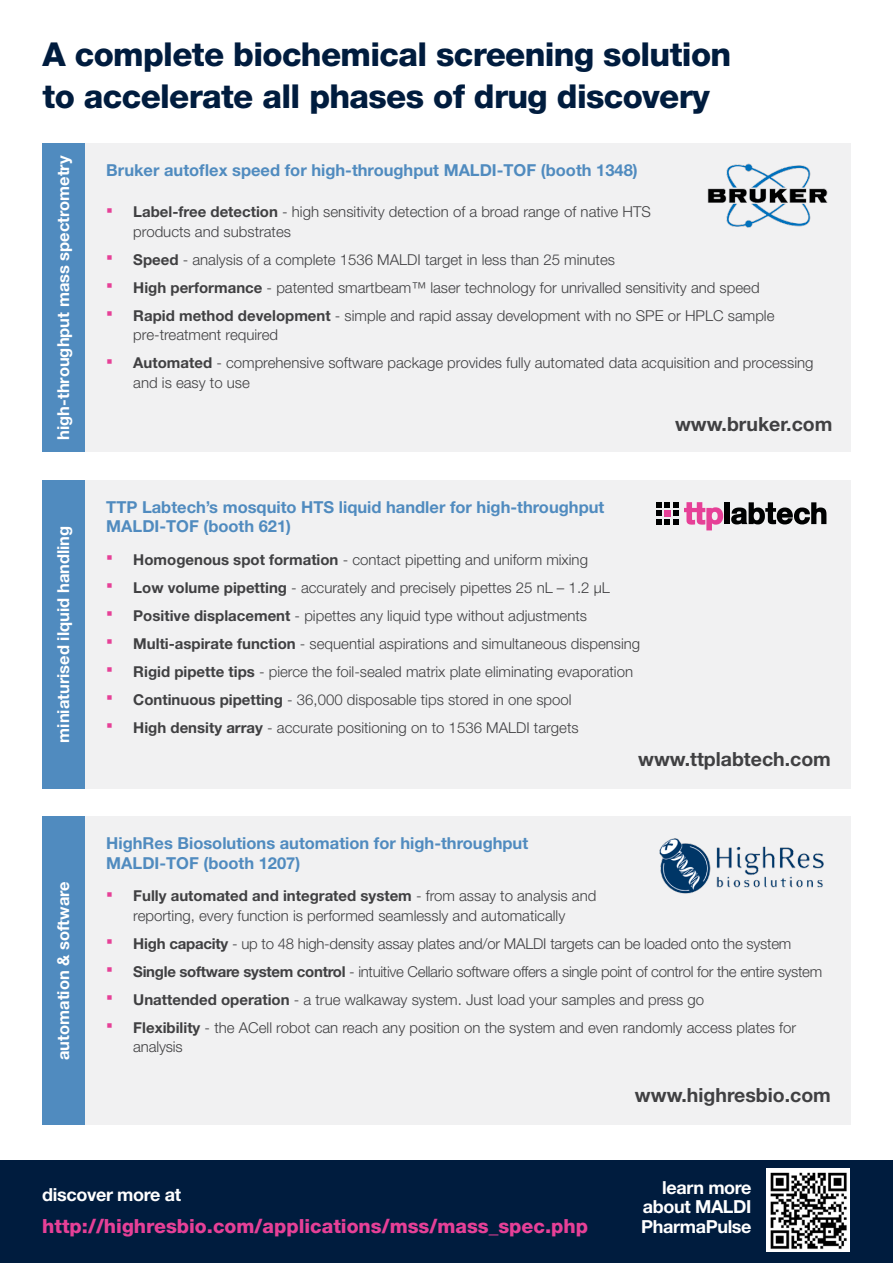
<style>
.page{position:relative;width:893px;height:1263px;background:#fff}
.page>*{position:absolute;margin:0;border:0;box-sizing:border-box;transform-origin:0 0}
.t1{font:800 33px/42px "Helvetica Neue LT Std";letter-spacing:-.02em;color:#001c3e}
.t2{font:800 19.5px "Helvetica Neue LT Std";color:#e64097}
.t3{font:700 19.5px "Helvetica Neue LT Std";color:#404042}
.t4{font:700 18px/19.5px "Helvetica Neue LT Std";letter-spacing:-.02em;color:#fff;text-align:justify}
.t5{font:700 16.5px/19.5px "Helvetica Neue LT Std";color:#508bbf}
.t6{font:700 16.5px "Helvetica Neue LT Std";color:#fff}
.t7{font:300 15px/28px "Helvetica Neue LT Std";color:#404042}
.s1{font-weight:700}
</style>
<div class="page">
<div style="left:85px;top:143px;width:765px;height:309px;background:#f1f1f2"></div>
<div style="left:85px;top:480px;width:765px;height:309px;background:#f1f1f2"></div>
<div style="left:85px;top:816px;width:765px;height:309px;background:#f1f1f2"></div>
<div style="left:43px;top:143px;width:42px;height:309px;background:#508bbf"></div>
<div style="left:43px;top:480px;width:42px;height:309px;background:#508bbf"></div>
<div style="left:43px;top:816px;width:42px;height:309px;background:#508bbf"></div>
<svg style="left:684px;top:502px;width:39px;height:28px"></svg>
<div style="left:724px;top:502px;width:6px;height:22px;background:#000101"></div>
<svg style="left:731px;top:502px;width:95px;height:22px"></svg>
<svg style="left:656px;top:502px;width:22px;height:22px"></svg>
<img style="left:707px;top:163px;width:121px;height:65px">
<img style="left:659px;top:838px;width:165px;height:56px">
<div style="left:0;top:1160px;width:893px;height:103px;background:#001c3e"></div>
<img style="left:767px;top:1168px;width:83px;height:84px">
<h1 class="t1" style="left:43px;top:33px;width:690px">A complete biochemical screening solution to accelerate all phases of drug discovery</h1>
<p class="t6" style="left:53px;top:440px;width:286px;rotate:-90deg">high-throughput mass spectrometry</p>
<p class="t6" style="left:53px;top:742px;width:218px;rotate:-90deg">miniaturised ilquid handling</p>
<p class="t6" style="left:53px;top:1060px;width:180px;rotate:-90deg">automation &amp; software</p>
<p class="t5" style="left:106px;top:160px;width:533px">Bruker autoflex speed for high-throughput MALDI-TOF (booth 1348)</p>
<p class="t7" style="left:133px;top:202px;width:519px;line-height:19.5px"><span class="s1">Label-free detection</span> - high sensitivity detection of a broad range of native HTS products and substrates</p>
<p class="t7" style="left:133px;top:245px;width:643px"><span class="s1">Speed</span> - analysis of a complete 1536 MALDI target in less than 25 minutes<br><span class="s1">High performance</span> - patented smartbeam™ laser technology for unrivalled sensitivity and speed<br><span class="s1">Rapid method development</span> - simple and rapid assay development with no SPE or HPLC sample</p>
<p class="t7" style="left:133px;top:321px;width:682px">pre-treatment required<br><span class="s1">Automated</span> - comprehensive software package provides fully automated data acquisition and processing</p>
<p class="t7" style="left:133px;top:368px;width:118px">and is easy to use</p>
<p class="t5" style="left:106px;top:497px;width:500px">TTP Labtech’s mosquito HTS liquid handler for high-throughput<br>MALDI-TOF (booth 621)</p>
<p class="t7" style="left:133px;top:545px;width:508px"><span class="s1">Homogenous spot formation</span> - contact pipetting and uniform mixing<br><span class="s1">Low volume pipetting</span> - accurately and precisely pipettes 25 nL – 1.2 µL <span class="s1">Positive displacement</span> - pipettes any liquid type without adjustments <span class="s1">Multi-aspirate function</span> - sequential aspirations and simultaneous dispensing <span class="s1">Rigid pipette tips</span> - pierce the foil-sealed matrix plate eliminating evaporation <span class="s1">Continuous pipetting</span> - 36,000 disposable tips stored in one spool<br><span class="s1">High density array</span> - accurate positioning on to 1536 MALDI targets</p>
<h2 class="t3" style="left:675px;top:412px;width:159px">www.bruker.com</h2>
<h2 class="t3" style="left:638px;top:747px;width:194px">www.ttplabtech.com</h2>
<p class="t5" style="left:106px;top:833px;width:423px">HighRes Biosolutions automation for high-throughput<br>MALDI-TOF (booth 1207)</p>
<p class="t7" style="left:133px;top:886px;width:465px;line-height:19.5px"><span class="s1">Fully automated and integrated system</span> - from assay to analysis and reporting, every function is performed seamlessly and automatically</p>
<p class="t7" style="left:133px;top:929px;width:690px"><span class="s1">High capacity</span> - up to 48 high-density assay plates and/or MALDI targets can be loaded onto the system <span class="s1">Single software system control</span> - intuitive Cellario software offers a single point of control for the entire system <span class="s1">Unattended operation</span> - a true walkaway system. Just load your samples and press go<br><span class="s1">Flexibility</span> - the ACell robot can reach any position on the system and even randomly access plates for</p>
<p class="t7" style="left:133px;top:1032px;width:51px">analysis</p>
<h2 class="t3" style="left:635px;top:1083px;width:197px">www.highresbio.com</h2>
<p class="t4" style="left:42px;top:1185px;width:140px">discover more at</p>
<h2 class="t2" style="left:42px;top:1214px;width:547px">http://highresbio.com/applications/mss/mass_spec.php</h2>
<p class="t4" style="left:641px;top:1177px;width:112px;text-indent:21px">learn more about MALDI PharmaPulse</p>
</div>
